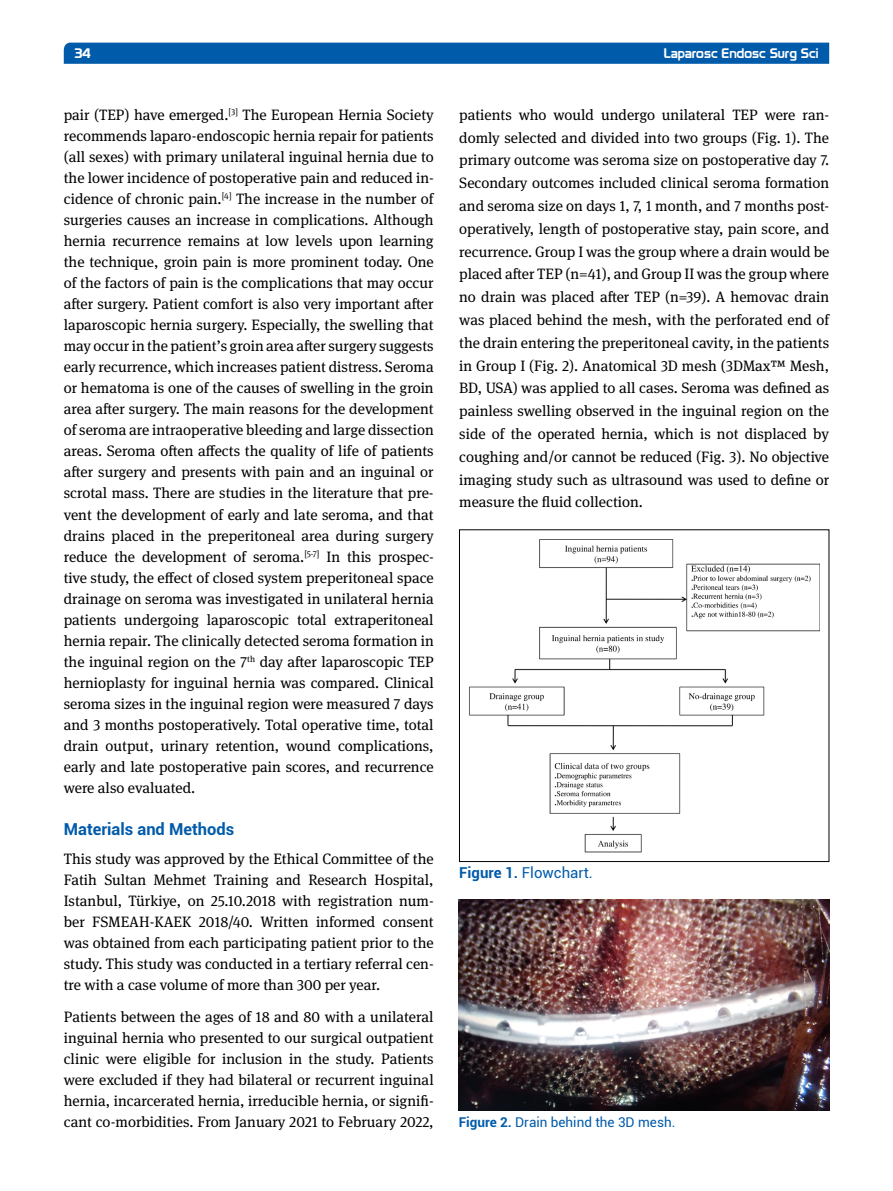
<style>
.page{position:relative;width:893px;height:1191px;background:#fff}
.page>*{position:absolute;margin:0;border:0;box-sizing:border-box;transform-origin:0 0}
.t1{font:700 16.5px "Roboto";color:#005baa}
.t2{font:15px/21px "DG Meta Serif Science";color:#000;text-align:justify}
.t3{font:15px "Roboto";color:#005baa}
.t4{font:13.5px "Roboto";color:#005baa}
.t5{font:13.5px "Prototype";color:#fff}
.s1{font-weight:700}
</style>
<div class="page">
<div style="left:64px;top:43px;width:765px;height:21px;background:#005baa"></div>
<img style="left:459px;top:899px;width:370px;height:211px">
<img style="left:469px;top:539px;width:351px;height:313px">
<p class="t5" style="left:74px;top:45px;width:18px">34</p>
<p class="t5" style="left:664px;top:45px;width:156px">Laparosc Endosc Surg Sci</p>
<p class="t2" style="left:64px;top:104px;width:371px">pair (TEP) have emerged.<sup>[3]</sup> The European Hernia Society recommends laparo-endoscopic hernia repair for patients (all sexes) with primary unilateral inguinal hernia due to the lower incidence of postoperative pain and reduced in&shy;cidence of chronic pain.<sup>[4]</sup> The increase in the number of surgeries causes an increase in complications. Although hernia recurrence remains at low levels upon learning the technique, groin pain is more prominent today. One of the factors of pain is the complications that may occur after surgery. Patient comfort is also very important after laparoscopic hernia surgery. Especially, the swelling that may occur in the patient’s groin area after surgery suggests early recurrence, which increases patient distress. Seroma or hematoma is one of the causes of swelling in the groin area after surgery. The main reasons for the development of seroma are intraoperative bleeding and large dissection areas. Seroma often affects the quality of life of patients after surgery and presents with pain and an inguinal or scrotal mass. There are studies in the literature that pre&shy;vent the development of early and late seroma, and that drains placed in the preperitoneal area during surgery reduce the development of seroma.<sup>[5-7]</sup> In this prospec&shy;tive study, the effect of closed system preperitoneal space drainage on seroma was investigated in unilateral hernia patients undergoing laparoscopic total extraperitoneal hernia repair. The clinically detected seroma formation in the inguinal region on the 7<sup>th</sup> day after laparoscopic TEP hernioplasty for inguinal hernia was compared. Clinical seroma sizes in the inguinal region were measured 7 days and 3 months postoperatively. Total operative time, total drain output, urinary retention, wound complications, early and late postoperative pain scores, and recurrence were also evaluated.</p>
<p class="t1" style="left:64px;top:817px;width:172px">Materials and Methods</p>
<p class="t2" style="left:64px;top:848px;width:371px">This study was approved by the Ethical Committee of the Fatih Sultan Mehmet Training and Research Hospital, Istanbul, Türkiye, on 25.10.2018 with registration num&shy;ber FSMEAH-KAEK 2018/40. Written informed consent was obtained from each participating patient prior to the study. This study was conducted in a tertiary referral cen&shy;tre with a case volume of more than 300 per year.</p>
<p class="t2" style="left:64px;top:1006px;width:371px">Patients between the ages of 18 and 80 with a unilateral inguinal hernia who presented to our surgical outpatient clinic were eligible for inclusion in the study. Patients were excluded if they had bilateral or recurrent inguinal hernia, incarcerated hernia, irreducible hernia, or signifi&shy;cant co-morbidities. From January 2021 to February 2022,</p>
<p class="t2" style="left:459px;top:103px;width:371px;line-height:22.8px">patients who would undergo unilateral TEP were ran&shy;domly selected and divided into two groups (Fig. 1). The primary outcome was seroma size on postoperative day 7.<br>Secondary outcomes included clinical seroma formation and seroma size on days 1, 7, 1 month, and 7 months post&shy;operatively, length of postoperative stay, pain score, and recurrence. Group I was the group where a drain would be placed after TEP (n=41), and Group II was the group where no drain was placed after TEP (n=39). A hemovac drain was placed behind the mesh, with the perforated end of the drain entering the preperitoneal cavity, in the patients in Group I (Fig. 2). Anatomical 3D mesh (3DMax™ Mesh, BD, USA) was applied to all cases. Seroma was defined as painless swelling observed in the inguinal region on the side of the operated hernia, which is not displaced by coughing and/or cannot be reduced (Fig. 3). No objective imaging study such as ultrasound was used to define or measure the fluid collection.</p>
<p class="t3" style="left:459px;top:862px;width:135px"><span class="s1">Figure 1.</span> Flowchart.</p>
<p class="t4" style="left:459px;top:1113px;width:218px"><span class="s1">Figure 2.</span> Drain behind the 3D mesh.</p>
</div>
